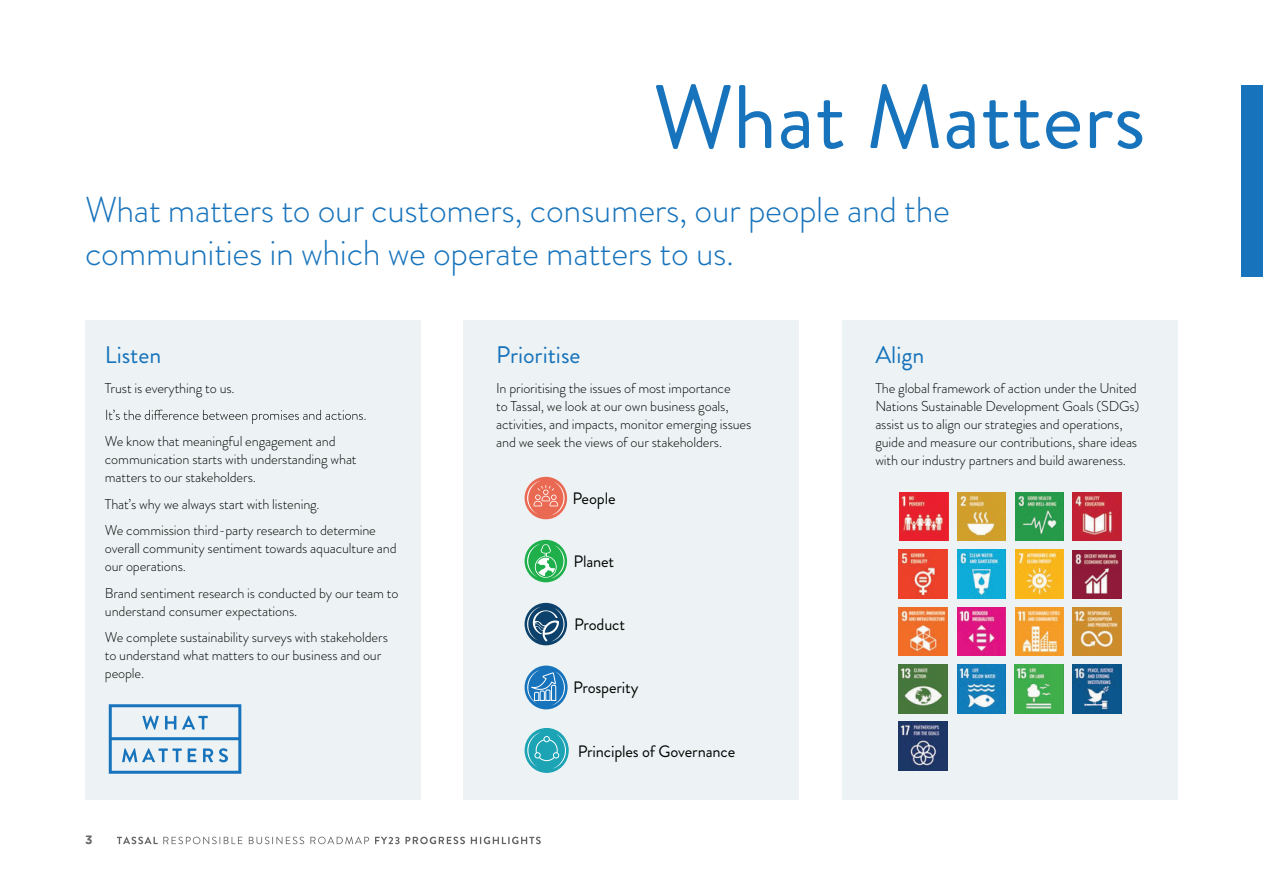
<style>
.page{position:relative;width:1263px;height:893px;background:#fff}
.page>*{position:absolute;margin:0;border:0;box-sizing:border-box;transform-origin:0 0}
.t1{font:90px "Brandon Grotesque";color:#1773bb}
.t2{font:300 36px/43.2px "Brandon Grotesque";letter-spacing:-.01em;color:#1773bb}
.t3{font:24px "Brandon Grotesque";color:#1773bb}
.t4{font:16.5px "Brandon Grotesque";letter-spacing:-.01em;color:#040503}
.t5{font:300 14.25px/18px "Brandon Grotesque";letter-spacing:-.01em;color:#040503}
.t6{font:700 12px "Gotham";color:#626465}
</style>
<div class="page">
<svg style="left:117px;top:837px;width:125px;height:7px"></svg>
<svg style="left:249px;top:837px;width:55px;height:7px"></svg>
<svg style="left:310px;top:837px;width:59px;height:7px"></svg>
<svg style="left:375px;top:837px;width:90px;height:7px"></svg>
<svg style="left:471px;top:837px;width:70px;height:7px"></svg>
<div style="left:463px;top:320px;width:336px;height:479px;background:#edf3f4"></div>
<div style="left:85px;top:320px;width:336px;height:479px;background:#edf3f4"></div>
<div style="left:842px;top:320px;width:336px;height:479px;background:#edf3f4"></div>
<svg style="left:106px;top:410px;width:260px;height:14px"></svg>
<div style="left:1242px;top:85px;width:21px;height:191px;background:#1773bb"></div>
<img style="left:900px;top:492px;width:48px;height:49px">
<img style="left:957px;top:492px;width:49px;height:49px">
<img style="left:1015px;top:492px;width:48px;height:49px">
<img style="left:1073px;top:492px;width:48px;height:49px">
<img style="left:899px;top:550px;width:48px;height:48px">
<img style="left:957px;top:550px;width:49px;height:48px">
<img style="left:1015px;top:550px;width:48px;height:48px">
<img style="left:1073px;top:550px;width:48px;height:49px">
<img style="left:899px;top:607px;width:48px;height:49px">
<img style="left:957px;top:607px;width:49px;height:49px">
<img style="left:1015px;top:607px;width:48px;height:49px">
<img style="left:1073px;top:607px;width:48px;height:49px">
<img style="left:899px;top:665px;width:48px;height:48px">
<img style="left:957px;top:665px;width:49px;height:48px">
<img style="left:1015px;top:665px;width:48px;height:48px">
<img style="left:1073px;top:665px;width:48px;height:48px">
<img style="left:899px;top:722px;width:48px;height:48px">
<svg style="left:109px;top:704px;width:132px;height:70px"></svg>
<div style="left:525px;top:477px;width:42px;height:42px;background:#ea6952;border-radius:50%"></div>
<svg style="left:526px;top:481px;width:40px;height:34px"></svg>
<svg style="left:525px;top:540px;width:42px;height:42px"></svg>
<svg style="left:525px;top:541px;width:42px;height:40px"></svg>
<svg style="left:525px;top:603px;width:42px;height:42px"></svg>
<svg style="left:525px;top:604px;width:42px;height:40px"></svg>
<svg style="left:525px;top:666px;width:43px;height:43px"></svg>
<svg style="left:525px;top:666px;width:42px;height:42px"></svg>
<svg style="left:525px;top:728px;width:44px;height:45px"></svg>
<svg style="left:525px;top:729px;width:43px;height:43px"></svg>
<h1 class="t1" style="left:653px;top:55px;width:494px">What Matters</h1>
<h2 class="t2" style="left:85px;top:188px;width:866px">What matters to our customers, consumers, our people and the communities in which we operate matters to us.</h2>
<h3 class="t3" style="left:105px;top:338px;width:58px">Listen</h3>
<p class="t5" style="left:105px;top:379px;width:131px">Trust is everything to us.</p>
<p class="t5" style="left:105px;top:432px;width:253px">We know that meaningful engagement and communication starts with understanding what matters to our stakeholders.</p>
<p class="t5" style="left:105px;top:491px;width:273px;line-height:26.5px">That’s why we always start with listening.<br>We commission third-party research to determine</p>
<p class="t5" style="left:105px;top:539px;width:293px">overall community sentiment towards aquaculture and our operations.</p>
<p class="t5" style="left:105px;top:584px;width:295px">Brand sentiment research is conducted by our team to understand consumer expectations.</p>
<p class="t5" style="left:105px;top:628px;width:285px">We complete sustainability surveys with stakeholders to understand what matters to our business and our people.</p>
<p class="t6" style="left:85px;top:833px;width:9px">3</p>
<h3 class="t3" style="left:496px;top:338px;width:86px">Prioritise</h3>
<p class="t5" style="left:496px;top:379px;width:257px">In prioritising the issues of most importance<br>to Tassal, we look at our own business goals, activities, and impacts, monitor emerging issues and we seek the views of our stakeholders.</p>
<p class="t4" style="left:573px;top:487px;width:44px">People</p>
<p class="t4" style="left:573px;top:550px;width:42px">Planet</p>
<p class="t4" style="left:574px;top:613px;width:52px">Product</p>
<p class="t4" style="left:573px;top:676px;width:67px">Prosperity</p>
<p class="t4" style="left:578px;top:740px;width:159px">Principles of Governance</p>
<h3 class="t3" style="left:875px;top:338px;width:50px">Align</h3>
<p class="t5" style="left:875px;top:379px;width:266px">The global framework of action under the United Nations Sustainable Development Goals (SDGs) assist us to align our strategies and operations, guide and measure our contributions, share ideas with our industry partners and build awareness.</p>
</div>
